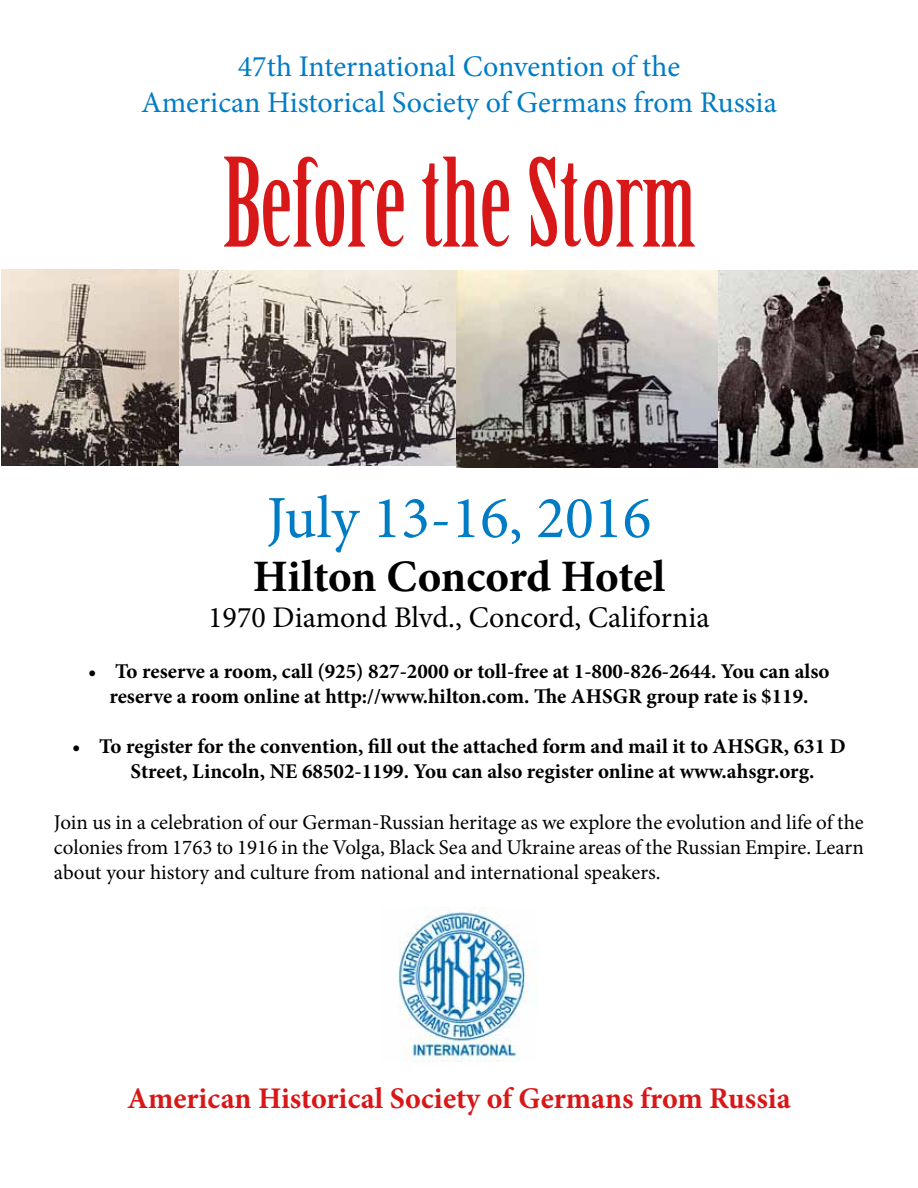
<style>
.page{position:relative;width:918px;height:1188px;background:#fff}
.page>*{position:absolute;margin:0;border:0;box-sizing:border-box;transform-origin:0 0}
.t1{font:120px "Birch Std";color:#d81718}
.t2{font:60px "Minion Pro";color:#007cc5}
.t3{font:700 45px "Minion Pro";letter-spacing:-.01em;color:#000}
.t4{font:30px/36px "Minion Pro";color:#007cc5;text-align:center}
.t5{font:700 30px "Minion Pro";color:#d81718}
.t6{font:30px "Minion Pro";color:#000}
.t7{font:700 21px/25.2px "Minion Pro";color:#000;text-align:center}
.t8{font:21px/25.2px "Minion Pro";letter-spacing:-.005em;color:#000;text-align:justify}
</style>
<div class="page">
<img style="left:2px;top:270px;width:915px;height:197px">
<img style="left:398px;top:908px;width:139px;height:154px">
<h3 class="t4" style="left:141px;top:48px;width:637px">47th International Convention of the<br>American Historical Society of Germans from Russia</h3>
<h1 class="t1" style="left:222px;top:135px;width:475px">Before the Storm</h1>
<h2 class="t2" style="left:267px;top:478px;width:386px">July 13-16, 2016</h2>
<h3 class="t3" style="left:253px;top:545px;width:414px">Hilton Concord Hotel</h3>
<h3 class="t6" style="left:208px;top:597px;width:503px">1970 Diamond Blvd., Concord, California</h3>
<p class="t7" style="left:88px;top:658px;width:743px">• To reserve a room, call (925) 827-2000 or toll-free at 1-800-826-2644. You can also reserve a room online at http://www.hilton.com. The AHSGR group rate is $119.</p>
<p class="t7" style="left:131px;top:734px;width:717px;text-align:left;text-indent:-58px">• To register for the convention, fill out the attached form and mail it to AHSGR, 631 D<br>Street, Lincoln, NE 68502-1199. You can also register online at www.ahsgr.org.</p>
<p class="t8" style="left:54px;top:810px;width:812px">Join us in a celebration of our German-Russian heritage as we explore the evolution and life of the colonies from 1763 to 1916 in the Volga, Black Sea and Ukraine areas of the Russian Empire. Learn about your history and culture from national and international speakers.</p>
<h3 class="t5" style="left:127px;top:1077px;width:665px">American Historical Society of Germans from Russia</h3>
</div>
